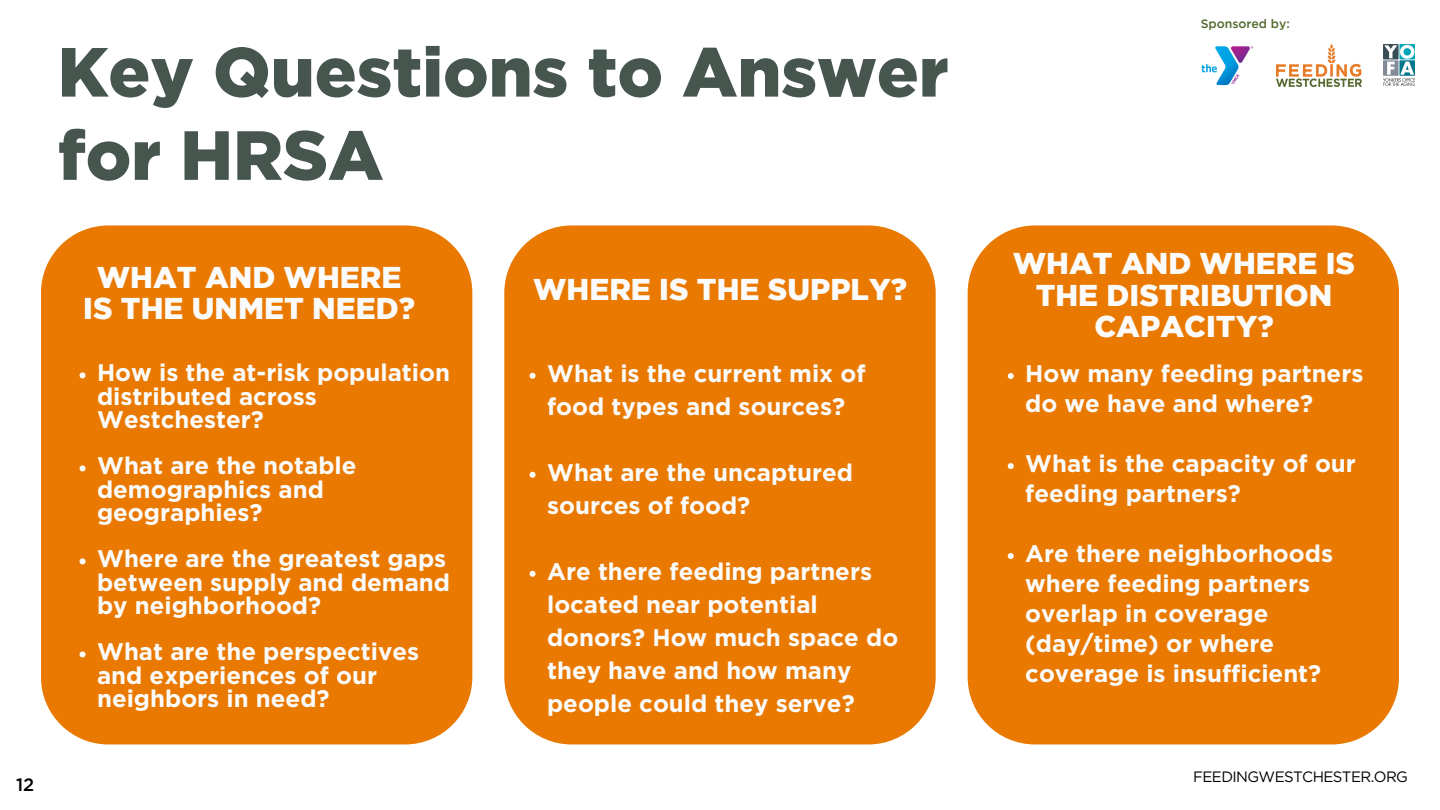
<style>
.page{position:relative;width:1440px;height:810px;background:#fff}
.page>*{position:absolute;margin:0;border:0;box-sizing:border-box;transform-origin:0 0}
.t1{font:900 69.4px/83.2px "Gotham";color:#46564f}
.t2{font:900 30px/31.5px "Gotham";color:#fbfbfb;text-align:center}
.t3{font:700 24px/23.2px "Gotham";color:#fbfbfb}
.t4{font:500 18px "Gotham";color:#000}
.t5{font:15px "Gotham";letter-spacing:-.04em;color:#000}
.t6{font:500 12.2px "Gotham";color:#53682b}
</style>
<div class="page">
<div style="left:41px;top:225px;width:431px;height:519px;background:#e97900;border-radius:67px"></div>
<div style="left:504px;top:225px;width:432px;height:519px;background:#e97900;border-radius:67px"></div>
<div style="left:968px;top:225px;width:431px;height:519px;background:#e97900;border-radius:67px"></div>
<svg style="left:530px;top:373px;width:6px;height:6px"></svg>
<svg style="left:530px;top:472px;width:6px;height:6px"></svg>
<svg style="left:530px;top:571px;width:6px;height:6px"></svg>
<svg style="left:80px;top:372px;width:6px;height:6px"></svg>
<svg style="left:80px;top:465px;width:6px;height:6px"></svg>
<svg style="left:80px;top:558px;width:6px;height:6px"></svg>
<svg style="left:80px;top:651px;width:6px;height:6px"></svg>
<svg style="left:1008px;top:373px;width:6px;height:6px"></svg>
<svg style="left:1008px;top:463px;width:6px;height:6px"></svg>
<svg style="left:1008px;top:553px;width:6px;height:6px"></svg>
<img style="left:1276px;top:45px;width:85px;height:41px">
<img style="left:1201px;top:46px;width:53px;height:40px">
<img style="left:1383px;top:44px;width:32px;height:42px">
<p class="t1" style="left:58px;top:35px;width:892px">Key Questions to Answer for HRSA</p>
<p class="t4" style="left:16px;top:778px;width:20px">12</p>
<p class="t2" style="left:83px;top:264px;width:333px">WHAT AND WHERE<br>IS THE UNMET NEED?</p>
<p class="t2" style="left:533px;top:276px;width:375px">WHERE IS THE SUPPLY?</p>
<p class="t3" style="left:97px;top:363px;width:354px">How is the at-risk population distributed across<br>Westchester?</p>
<p class="t3" style="left:97px;top:456px;width:261px">What are the notable demographics and geographies?</p>
<p class="t3" style="left:97px;top:549px;width:354px">Where are the greatest gaps between supply and demand by neighborhood?</p>
<p class="t3" style="left:97px;top:642px;width:324px">What are the perspectives and experiences of our neighbors in need?</p>
<p class="t3" style="left:547px;top:358px;width:320px;line-height:33px">What is the current mix of food types and sources?</p>
<p class="t3" style="left:547px;top:457px;width:308px;line-height:33px">What are the uncaptured sources of food?</p>
<p class="t3" style="left:547px;top:556px;width:353px;line-height:33px">Are there feeding partners located near potential donors? How much space do they have and how many people could they serve?</p>
<p class="t6" style="left:1201px;top:19px;width:91px">Sponsored by:</p>
<p class="t2" style="left:1013px;top:250px;width:344px">WHAT AND WHERE IS<br>THE DISTRIBUTION<br>CAPACITY?</p>
<p class="t3" style="left:1025px;top:360px;width:340px;line-height:30px">How many feeding partners do we have and where?</p>
<p class="t3" style="left:1025px;top:450px;width:332px;line-height:30px">What is the capacity of our feeding partners?</p>
<p class="t3" style="left:1025px;top:540px;width:309px;line-height:30px">Are there neighborhoods where feeding partners overlap in coverage (day/time) or where coverage is insufficient?</p>
<p class="t5" style="left:1193px;top:770px;width:216px">FEEDINGWESTCHESTER.ORG</p>
</div>
